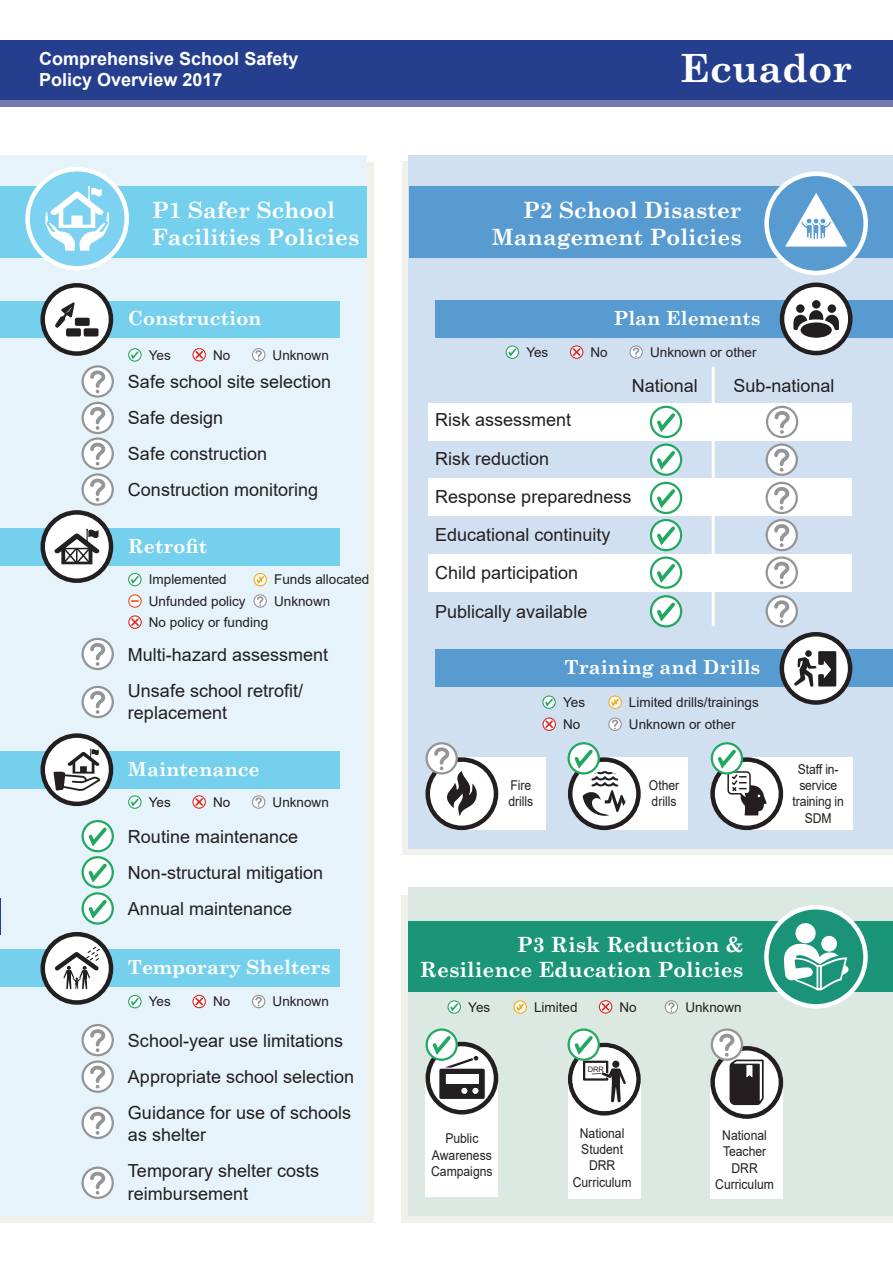
<style>
.page{position:relative;width:893px;height:1263px;background:#fff}
.page>*{position:absolute;margin:0;border:0;box-sizing:border-box;transform-origin:0 0}
.t1{font:700 39px "Century Schoolbook";color:#fff}
.t2{font:700 22.5px/27px "Century Schoolbook";color:#fff}
.t3{font:700 21px/25.2px "Century Schoolbook";color:#fff;text-align:right}
.t4{font:700 19.5px "Century Schoolbook";color:#fff}
.t5{font:18px/36px "Arial";color:#231f20}
.t6{font:700 18px/21.6px "Arial";color:#fff}
.t7{font:13.5px/22px "Arial";color:#231f20}
.t8{font:13.5px/16.2px "Arial";color:#231f20;text-align:center;scale:.9 1}
.t9{font:7.5px "Arial";color:#231f20}
</style>
<div class="page">
<div style="left:0;top:47px;width:893px;height:59px;background:#7477b0"></div>
<svg style="left:402px;top:162px;width:491px;height:693px;fill:#f1f1ec"></svg>
<div style="left:409px;top:155px;width:484px;height:693px;background:#d1e0f1"></div>
<div style="left:0;top:162px;width:373px;height:1060px;background:#f1f1ec"></div>
<svg style="left:402px;top:895px;width:491px;height:327px;fill:#f1f1ec"></svg>
<div style="left:0;top:155px;width:367px;height:1060px;background:#e6f3fa"></div>
<div style="left:0;top:186px;width:367px;height:71px;background:#75d0ee"></div>
<div style="left:409px;top:186px;width:483px;height:71px;background:#579bd0"></div>
<div style="left:409px;top:887px;width:484px;height:328px;background:#dce9e3"></div>
<hr style="left:712px;top:367px;width:3px;height:259px;background:#fff">
<div style="left:0;top:41px;width:893px;height:59px;background:#253f8e"></div>
<svg style="left:25px;top:167px;width:104px;height:104px"></svg>
<svg style="left:764px;top:172px;width:104px;height:103px"></svg>
<div style="left:409px;top:921px;width:484px;height:71px;background:#1a9578"></div>
<svg style="left:764px;top:905px;width:104px;height:103px"></svg>
<div style="left:795px;top:923px;width:21px;height:20px;background:#fff;border-radius:50%"></div>
<div style="left:821px;top:936px;width:16px;height:15px;background:#fff;border-radius:50%"></div>
<div style="left:0;top:301px;width:339px;height:37px;background:#75d0ee"></div>
<svg style="left:40px;top:283px;width:73px;height:73px"></svg>
<div style="left:0;top:751px;width:339px;height:37px;background:#75d0ee"></div>
<svg style="left:40px;top:733px;width:73px;height:73px"></svg>
<div style="left:604px;top:757px;width:84px;height:73px;background:#fff"></div>
<div style="left:747px;top:757px;width:105px;height:73px;background:#fff"></div>
<div style="left:462px;top:757px;width:83px;height:73px;background:#fff"></div>
<div style="left:568px;top:1079px;width:73px;height:120px;background:#fff"></div>
<div style="left:425px;top:1077px;width:73px;height:120px;background:#fff"></div>
<div style="left:710px;top:1079px;width:73px;height:119px;background:#fff"></div>
<svg style="left:128px;top:348px;width:14px;height:14px"></svg>
<svg style="left:192px;top:348px;width:14px;height:14px"></svg>
<svg style="left:252px;top:348px;width:13px;height:14px"></svg>
<svg style="left:128px;top:795px;width:14px;height:14px"></svg>
<svg style="left:192px;top:795px;width:14px;height:14px"></svg>
<svg style="left:252px;top:795px;width:13px;height:14px"></svg>
<svg style="left:128px;top:995px;width:14px;height:13px"></svg>
<svg style="left:192px;top:995px;width:14px;height:13px"></svg>
<svg style="left:252px;top:995px;width:13px;height:13px"></svg>
<div style="left:0;top:528px;width:339px;height:37px;background:#75d0ee"></div>
<div style="left:0;top:950px;width:339px;height:37px;background:#75d0ee"></div>
<svg style="left:40px;top:932px;width:73px;height:73px"></svg>
<div style="left:435px;top:300px;width:458px;height:38px;background:#579bd0"></div>
<svg style="left:780px;top:283px;width:72px;height:72px"></svg>
<div style="left:827px;top:304px;width:9px;height:9px;background:#231f20;border-radius:50%"></div>
<div style="left:812px;top:300px;width:9px;height:9px;background:#231f20;border-radius:50%"></div>
<div style="left:796px;top:304px;width:9px;height:9px;background:#231f20;border-radius:50%"></div>
<svg style="left:506px;top:345px;width:13px;height:14px"></svg>
<svg style="left:570px;top:345px;width:13px;height:14px"></svg>
<svg style="left:629px;top:345px;width:14px;height:14px"></svg>
<svg style="left:542px;top:695px;width:14px;height:14px"></svg>
<svg style="left:542px;top:717px;width:14px;height:14px"></svg>
<svg style="left:608px;top:717px;width:14px;height:14px"></svg>
<svg style="left:608px;top:695px;width:14px;height:14px"></svg>
<div style="left:435px;top:650px;width:458px;height:37px;background:#579bd0"></div>
<div style="left:428px;top:403px;width:424px;height:37px;background:#fff"></div>
<div style="left:428px;top:479px;width:424px;height:37px;background:#fff"></div>
<div style="left:428px;top:554px;width:424px;height:37px;background:#fff"></div>
<svg style="left:447px;top:1000px;width:14px;height:14px"></svg>
<svg style="left:599px;top:1000px;width:13px;height:14px"></svg>
<svg style="left:665px;top:1000px;width:13px;height:14px"></svg>
<svg style="left:513px;top:1000px;width:14px;height:14px"></svg>
<svg style="left:128px;top:573px;width:14px;height:13px"></svg>
<svg style="left:253px;top:573px;width:14px;height:13px"></svg>
<svg style="left:128px;top:594px;width:14px;height:14px"></svg>
<svg style="left:128px;top:615px;width:14px;height:14px"></svg>
<svg style="left:253px;top:594px;width:14px;height:14px"></svg>
<svg style="left:40px;top:365px;width:74px;height:218px"></svg>
<svg style="left:82px;top:686px;width:32px;height:32px"></svg>
<svg style="left:82px;top:638px;width:32px;height:32px"></svg>
<svg style="left:82px;top:820px;width:32px;height:105px"></svg>
<svg style="left:82px;top:1166px;width:32px;height:33px"></svg>
<svg style="left:82px;top:1107px;width:32px;height:32px"></svg>
<svg style="left:82px;top:1024px;width:32px;height:69px"></svg>
<svg style="left:650px;top:406px;width:32px;height:70px"></svg>
<svg style="left:765px;top:406px;width:33px;height:70px"></svg>
<svg style="left:650px;top:482px;width:32px;height:107px"></svg>
<svg style="left:765px;top:482px;width:33px;height:107px"></svg>
<svg style="left:650px;top:595px;width:32px;height:32px"></svg>
<svg style="left:765px;top:595px;width:87px;height:110px"></svg>
<svg style="left:425px;top:742px;width:73px;height:88px"></svg>
<svg style="left:567px;top:742px;width:74px;height:88px"></svg>
<svg style="left:710px;top:742px;width:73px;height:88px"></svg>
<svg style="left:567px;top:1028px;width:74px;height:87px"></svg>
<svg style="left:425px;top:1028px;width:73px;height:86px"></svg>
<svg style="left:710px;top:1028px;width:73px;height:91px"></svg>
<p class="t6" style="left:39px;top:48px;width:261px">Comprehensive School Safety<br>Policy Overview 2017</p>
<h1 class="t1" style="left:681px;top:37px;width:173px">Ecuador</h1>
<p class="t2" style="left:152px;top:195px;width:209px">P1 Safer School<br>Facilities Policies</p>
<p class="t2" style="left:492px;top:195px;width:251px;text-align:right">P2 School Disaster<br>Management Policies</p>
<p class="t4" style="left:128px;top:303px;width:135px">Construction</p>
<p class="t7" style="left:149px;top:344px;width:24px">Yes</p>
<p class="t7" style="left:213px;top:344px;width:19px">No</p>
<p class="t7" style="left:273px;top:344px;width:58px">Unknown</p>
<p class="t5" style="left:128px;top:364px;width:205px">Safe school site selection<br>Safe design<br>Safe construction<br>Construction monitoring</p>
<p class="t4" style="left:128px;top:530px;width:81px">Retrofit</p>
<p class="t7" style="left:149px;top:568px;width:79px">Implemented</p>
<p class="t7" style="left:274px;top:569px;width:97px">Funds allocated</p>
<p class="t7" style="left:149px;top:590px;width:121px;line-height:21.1px">Unfunded policy<br>No policy or funding</p>
<p class="t7" style="left:274px;top:590px;width:58px">Unknown</p>
<p class="t5" style="left:128px;top:636px;width:202px">Multi-hazard assessment<br>Unsafe school retrofit/</p>
<p class="t5" style="left:128px;top:695px;width:101px">replacement</p>
<p class="t4" style="left:128px;top:754px;width:133px">Maintenance</p>
<p class="t7" style="left:149px;top:791px;width:24px">Yes</p>
<p class="t7" style="left:213px;top:791px;width:19px">No</p>
<p class="t7" style="left:273px;top:791px;width:58px">Unknown</p>
<p class="t5" style="left:128px;top:818px;width:197px">Routine maintenance<br>Non-structural mitigation<br>Annual maintenance</p>
<p class="t4" style="left:128px;top:952px;width:204px">Temporary Shelters</p>
<p class="t7" style="left:149px;top:990px;width:24px">Yes</p>
<p class="t7" style="left:213px;top:990px;width:19px">No</p>
<p class="t7" style="left:273px;top:990px;width:58px">Unknown</p>
<p class="t5" style="left:128px;top:1022px;width:228px">School-year use limitations<br>Appropriate school selection<br>Guidance for use of schools</p>
<p class="t5" style="left:128px;top:1117px;width:193px">as shelter<br>Temporary shelter costs</p>
<p class="t5" style="left:128px;top:1175px;width:122px">reimbursement</p>
<p class="t4" style="left:614px;top:303px;width:148px">Plan Elements</p>
<p class="t7" style="left:526px;top:341px;width:24px">Yes</p>
<p class="t7" style="left:590px;top:341px;width:19px">No</p>
<p class="t7" style="left:650px;top:341px;width:108px">Unknown or other</p>
<p class="t5" style="left:632px;top:367px;width:68px">National</p>
<p class="t5" style="left:435px;top:401px;width:198px;line-height:38.2px">Risk assessment<br>Risk reduction<br>Response preparedness<br>Educational continuity<br>Child participation<br>Publically available</p>
<p class="t5" style="left:733px;top:367px;width:103px">Sub-national</p>
<p class="t4" style="left:565px;top:652px;width:197px">Training and Drills</p>
<p class="t8" style="left:508px;top:777px;width:29px;text-align:left">Fire drills</p>
<p class="t7" style="left:563px;top:691px;width:24px">Yes<br>No</p>
<p class="t7" style="left:629px;top:691px;width:131px">Limited drills/trainings</p>
<p class="t7" style="left:629px;top:713px;width:108px">Unknown or other</p>
<p class="t8" style="left:649px;top:777px;width:35px;text-align:left">Other drills</p>
<p class="t8" style="left:792px;top:761px;width:59px">Staff in&shy;service training in<br>SDM</p>
<p class="t3" style="left:420px;top:931px;width:325px">P3 Risk Reduction &amp;<br>Resilience Education Policies</p>
<p class="t7" style="left:468px;top:996px;width:24px">Yes</p>
<p class="t7" style="left:534px;top:996px;width:45px">Limited</p>
<p class="t7" style="left:619px;top:996px;width:19px">No</p>
<p class="t7" style="left:685px;top:996px;width:58px">Unknown</p>
<p class="t9" style="left:588px;top:1064px;width:18px">DRR</p>
<p class="t8" style="left:431px;top:1130px;width:70px">Public<br>Awareness<br>Campaigns</p>
<p class="t8" style="left:573px;top:1125px;width:67px">National<br>Student<br>DRR<br>Curriculum</p>
<p class="t8" style="left:715px;top:1127px;width:67px">National<br>Teacher<br>DRR<br>Curriculum</p>
</div>
